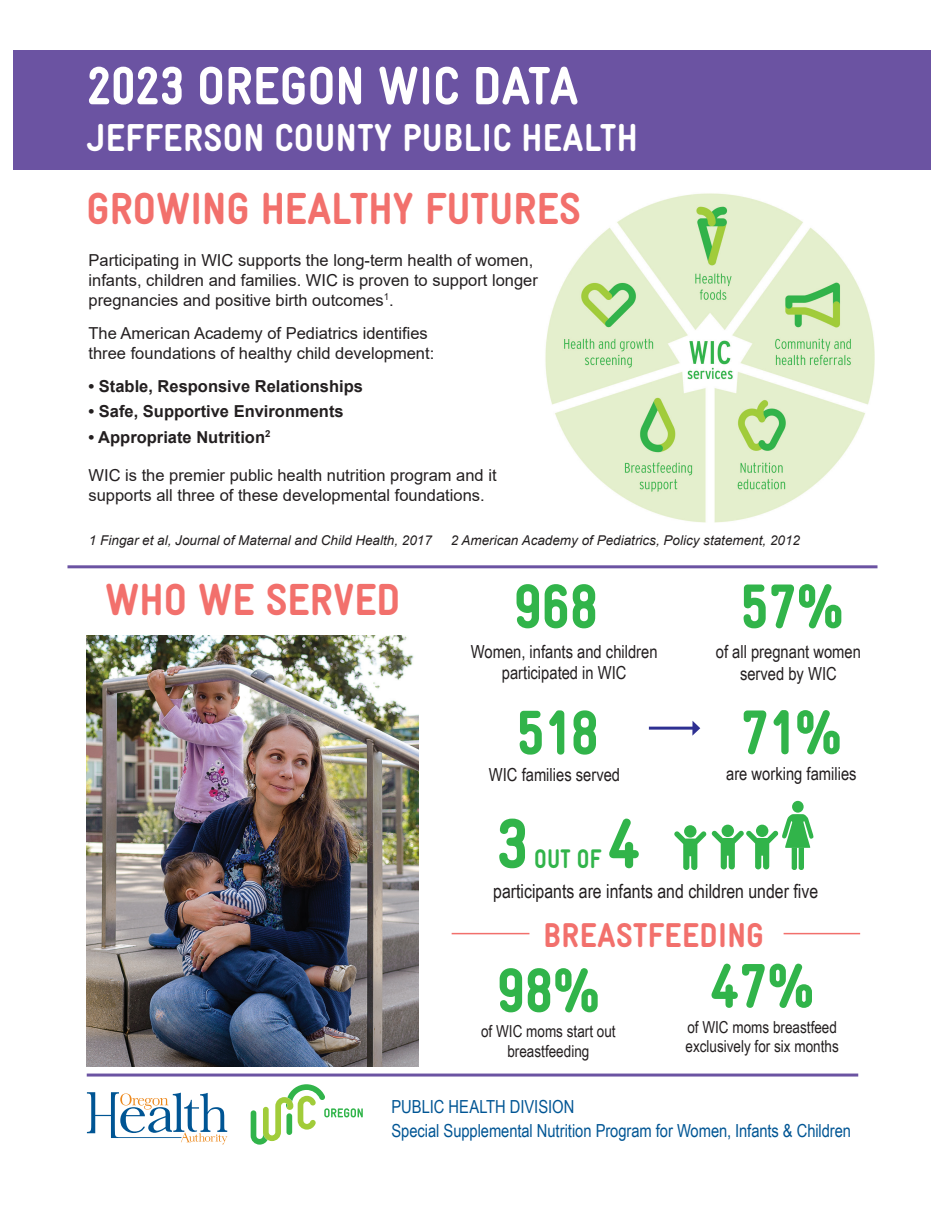
<style>
.page{position:relative;width:945px;height:1215px;background:#fff}
.page>*{position:absolute;margin:0;border:0;box-sizing:border-box;transform-origin:0 0}
.t1{font:900 70.8px "WIC Gravur Condensed";color:#31b44a}
.t2{font:900 63px "WIC Gravur Condensed";color:#31b44a}
.t3{font:900 54px "WIC Gravur Condensed";color:#fff}
.t4{font:900 45px "WIC Gravur Condensed";color:#f2706c}
.t5{font:900 39px "WIC Gravur Condensed";letter-spacing:.01em;color:#fff}
.t6{font:900 34.5px "WIC Gravur Condensed";letter-spacing:.01em;color:#f2706c}
.t7{font:900 27px "WIC Gravur Condensed";color:#31b44a;scale:.91 1}
.t8{font:19.35px "Arial Narrow";color:#231f20}
.t9{font:18px "Arial Narrow";color:#231f20}
.t10{font:18px "Arial Narrow";letter-spacing:-.005em;color:#005594}
.t11{font:16.5px/19.8px "Arial";color:#231f20}
.t12{font:700 16.5px "Arial";color:#231f20}
.t13{font:16.5px/19.8px "Arial Narrow";color:#231f20;text-align:center}
.t14{font:italic 13.5px "Arial";color:#231f20}
</style>
<div class="page">
<img style="left:545px;top:193px;width:330px;height:330px">
<svg style="left:87px;top:1092px;width:140px;height:53px"></svg>
<hr style="left:68px;top:565px;width:810px;height:3px;background:#6b53a2">
<div style="left:684px;top:825px;width:13px;height:13px;background:#31b44a;border-radius:50%"></div>
<svg style="left:674px;top:831px;width:32px;height:39px"></svg>
<div style="left:792px;top:801px;width:12px;height:12px;background:#31b44a;border-radius:50%"></div>
<svg style="left:712px;top:814px;width:102px;height:56px"></svg>
<hr style="left:87px;top:1074px;width:771px;height:3px;background:#6b53a2">
<hr style="left:784px;top:933px;width:76px;height:1px;background:#f2706c">
<hr style="left:452px;top:933px;width:77px;height:1px;background:#f2706c">
<svg style="left:692px;top:721px;width:8px;height:15px"></svg>
<hr style="left:649px;top:727px;width:46px;height:3px;background:#2e3092">
<img style="left:87px;top:635px;width:332px;height:432px">
<div style="left:14px;top:50px;width:918px;height:120px;background:#6b53a2"></div>
<svg style="left:251px;top:1084px;width:112px;height:61px"></svg>
<p class="t3" style="left:87px;top:56px;width:493px">2023 OREGON WIC DATA</p>
<p class="t5" style="left:87px;top:116px;width:552px">JEFFERSON COUNTY PUBLIC HEALTH</p>
<p class="t4" style="left:86px;top:184px;width:496px">GROWING HEALTHY FUTURES</p>
<p class="t11" style="left:89px;top:250px;width:451px">Participating in WIC supports the long-term health of women, infants, children and families. WIC is proven to support longer pregnancies and positive birth outcomes<sup>1</sup>.</p>
<p class="t11" style="left:89px;top:323px;width:341px">The American Academy of Pediatrics identifies</p>
<p class="t11" style="left:89px;top:343px;width:347px">three foundations of healthy child development:</p>
<p class="t12" style="left:89px;top:374px;width:276px">• Stable, Responsive Relationships</p>
<p class="t12" style="left:89px;top:400px;width:257px">• Safe, Supportive Environments</p>
<p class="t12" style="left:89px;top:425px;width:183px">• Appropriate Nutrition<sup>2</sup></p>
<p class="t11" style="left:89px;top:465px;width:410px">WIC is the premier public health nutrition program and it</p>
<p class="t11" style="left:89px;top:485px;width:398px">supports all three of these developmental foundations.</p>
<p class="t14" style="left:89px;top:532px;width:344px">1 Fingar et al, Journal of Maternal and Child Health, 2017</p>
<p class="t14" style="left:451px;top:532px;width:351px">2 American Academy of Pediatrics, Policy statement, 2012</p>
<p class="t4" style="left:105px;top:574px;width:297px">WHO WE SERVED</p>
<p class="t2" style="left:514px;top:571px;width:86px">968</p>
<p class="t9" style="left:471px;top:638px;width:188px">Women, infants and children</p>
<p class="t9" style="left:502px;top:660px;width:126px">participated in WIC</p>
<p class="t2" style="left:517px;top:698px;width:84px">518</p>
<p class="t9" style="left:489px;top:761px;width:133px">WIC families served</p>
<p class="t1" style="left:496px;top:804px;width:33px">3</p>
<p class="t1" style="left:608px;top:804px;width:34px">4</p>
<p class="t7" style="left:534px;top:844px;width:76px">OUT OF</p>
<p class="t2" style="left:741px;top:571px;width:104px">57%</p>
<p class="t9" style="left:716px;top:639px;width:147px">of all pregnant women</p>
<p class="t9" style="left:740px;top:660px;width:98px">served by WIC</p>
<p class="t2" style="left:741px;top:697px;width:102px">71%</p>
<p class="t9" style="left:726px;top:761px;width:132px">are working families</p>
<p class="t8" style="left:493px;top:877px;width:326px">participants are infants and children under five</p>
<p class="t6" style="left:544px;top:916px;width:222px">BREASTFEEDING</p>
<p class="t2" style="left:497px;top:955px;width:105px">98%</p>
<p class="t13" style="left:481px;top:1021px;width:136px">of WIC moms start out breastfeeding</p>
<p class="t2" style="left:710px;top:951px;width:106px">47%</p>
<p class="t13" style="left:685px;top:1016px;width:155px;text-align:left">of WIC moms breastfeed exclusively for six months</p>
<p class="t10" style="left:392px;top:1094px;width:184px">PUBLIC HEALTH DIVISION</p>
<p class="t10" style="left:392px;top:1118px;width:461px">Special Supplemental Nutrition Program for Women, Infants &amp; Children</p>
</div>
